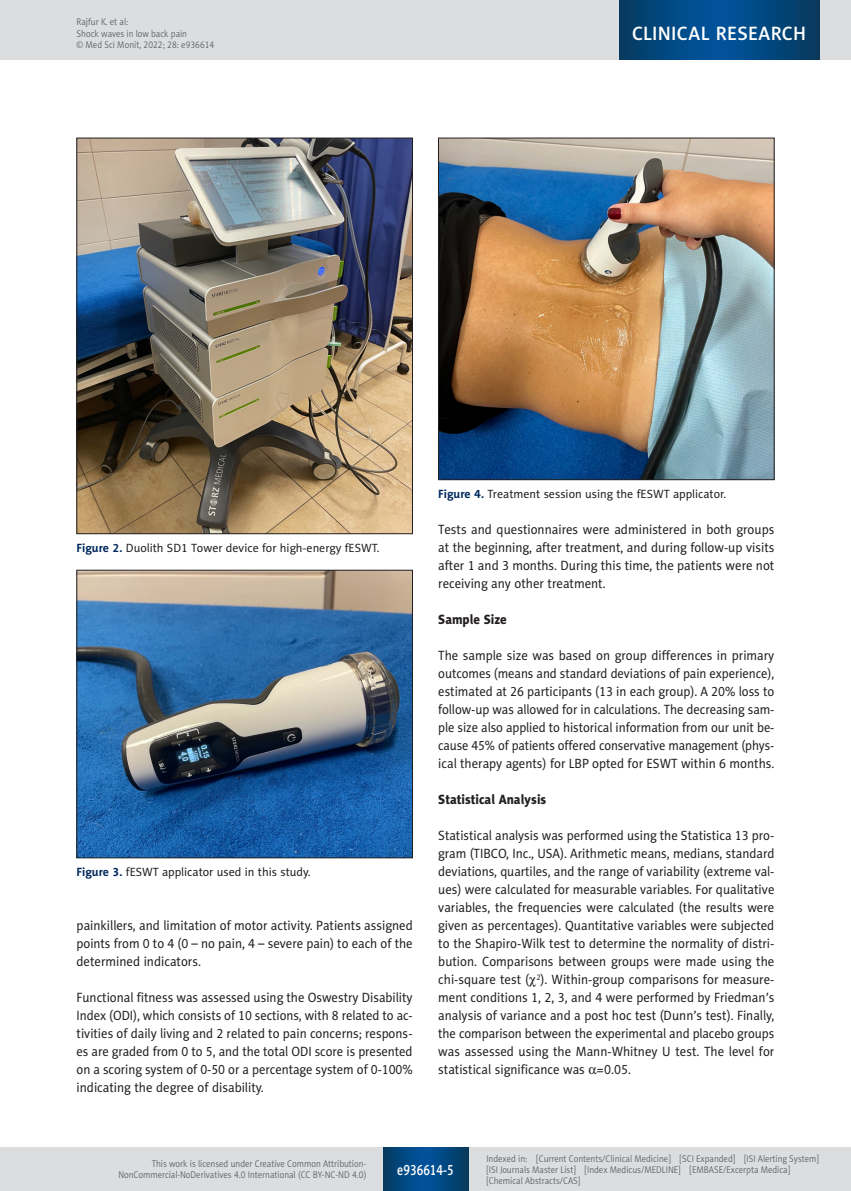
<style>
.page{position:relative;width:851px;height:1191px;background:#fff}
.page>*{position:absolute;margin:0;border:0;box-sizing:border-box;transform-origin:0 0}
.t1{font:19.5px "Naomi Sans EFN Medium";letter-spacing:.015em;color:#fff}
.t2{font:15px "Naomi Sans EFN Medium";color:#fff;scale:.8 1}
.MSM_Body{font:13.5px/18px "Naomi Sans EFN";color:#231f20;text-align:justify;scale:.95 1}
.MSM_Headline_2{font:13.5px "Naomi Sans EFN Heavy";color:#231f20;scale:.95 1}
.MSM_Rycina_tytul{font:12px "Naomi Sans EFN";color:#231f20}
.t3{font:9.75px/11.2px "Naomi Sans EFN Light";color:#57585a;scale:.9 1}
.s1{font-weight:700;color:#00295c}
.s2{font-family:"Standard Sym L"}
</style>
<div class="page">
<img style="left:79px;top:140px;width:331px;height:392px">
<div style="left:77px;top:138px;width:335px;height:396px;border:1px solid #231f20"></div>
<img style="left:79px;top:572px;width:331px;height:284px">
<div style="left:77px;top:570px;width:335px;height:288px;border:1px solid #231f20"></div>
<img style="left:440px;top:140px;width:332px;height:338px">
<div style="left:438px;top:138px;width:336px;height:342px;border:1px solid #231f20"></div>
<div style="left:0;top:1148px;width:850px;height:43px;background:#dcdddf"></div>
<svg style="left:383px;top:1147px;width:85px;height:43px;background:#02477e"></svg>
<div style="left:0;top:0;width:850px;height:60px;background:#dcdddf"></div>
<svg style="left:619px;top:0;width:200px;height:60px;background:#02477e"></svg>
<p class="t3" style="left:77px;top:16px;width:154px">Rajfur K. et al:<br>Shock waves in low back pain<br>© Med Sci Monit, 2022; 28: e936614</p>
<h1 class="t1" style="left:632px;top:22px;width:175px">CLINICAL RESEARCH</h1>
<p class="MSM_Rycina_tytul" style="left:77px;top:541px;width:304px"><span class="s1">Figure 2.</span> Duolith SD1 Tower device for high-energy fESWT.</p>
<p class="MSM_Rycina_tytul" style="left:77px;top:865px;width:235px"><span class="s1">Figure 3.</span> fESWT applicator used in this study.</p>
<p class="MSM_Body" style="left:77px;top:916px;width:355px">painkillers, and limitation of motor activity. Patients assigned points from 0 to 4 (0 – no pain, 4 – severe pain) to each of the determined indicators.</p>
<p class="MSM_Body" style="left:77px;top:988px;width:355px">Functional fitness was assessed using the Oswestry Disability Index (ODI), which consists of 10 sections, with 8 related to ac&shy;tivities of daily living and 2 related to pain concerns; respons&shy;es are graded from 0 to 5, and the total ODI score is presented on a scoring system of 0-50 or a percentage system of 0-100% indicating the degree of disability.</p>
<p class="MSM_Rycina_tytul" style="left:438px;top:487px;width:289px"><span class="s1">Figure 4.</span> Treatment session using the fESWT applicator.</p>
<p class="MSM_Body" style="left:438px;top:520px;width:355px">Tests and questionnaires were administered in both groups at the beginning, after treatment, and during follow-up visits after 1 and 3 months. During this time, the patients were not receiving any other treatment.</p>
<p class="MSM_Headline_2" style="left:438px;top:611px;width:74px">Sample Size</p>
<p class="MSM_Body" style="left:438px;top:646px;width:355px">The sample size was based on group differences in primary outcomes (means and standard deviations of pain experience), estimated at 26 participants (13 in each group). A 20% loss to follow-up was allowed for in calculations. The decreasing sam&shy;ple size also applied to historical information from our unit be&shy;cause 45% of patients offered conservative management (phys&shy;ical therapy agents) for LBP opted for ESWT within 6 months.</p>
<p class="MSM_Headline_2" style="left:438px;top:791px;width:115px">Statistical Analysis</p>
<p class="MSM_Body" style="left:438px;top:826px;width:355px">Statistical analysis was performed using the Statistica 13 pro&shy;gram (TIBCO, Inc., USA). Arithmetic means, medians, standard deviations, quartiles, and the range of variability (extreme val&shy;ues) were calculated for measurable variables. For qualitative variables, the frequencies were calculated (the results were given as percentages). Quantitative variables were subjected to the Shapiro-Wilk test to determine the normality of distri&shy;bution. Comparisons between groups were made using the chi-square test (<span class="s2">c</span><sup>2</sup>). Within-group comparisons for measure&shy;ment conditions 1, 2, 3, and 4 were performed by Friedman’s analysis of variance and a post hoc test (Dunn’s test). Finally, the comparison between the experimental and placebo groups was assessed using the Mann-Whitney U test. The level for statistical significance was <span class="s2">a</span>=0.05.</p>
<p class="t3" style="left:118px;top:1158px;width:277px;text-align:right">This work is licensed under Creative Common Attribution-<br>NonCommercial-NoDerivatives 4.0 International (CC BY-NC-ND 4.0)</p>
<p class="t2" style="left:397px;top:1160px;width:72px">e936614-5</p>
<p class="t3" style="left:486px;top:1152px;width:371px">Indexed in: [Current Contents/Clinical Medicine] [SCI Expanded] [ISI Alerting System] [ISI Journals Master List] [Index Medicus/MEDLINE] [EMBASE/Excerpta Medica] [Chemical Abstracts/CAS]</p>
</div>
